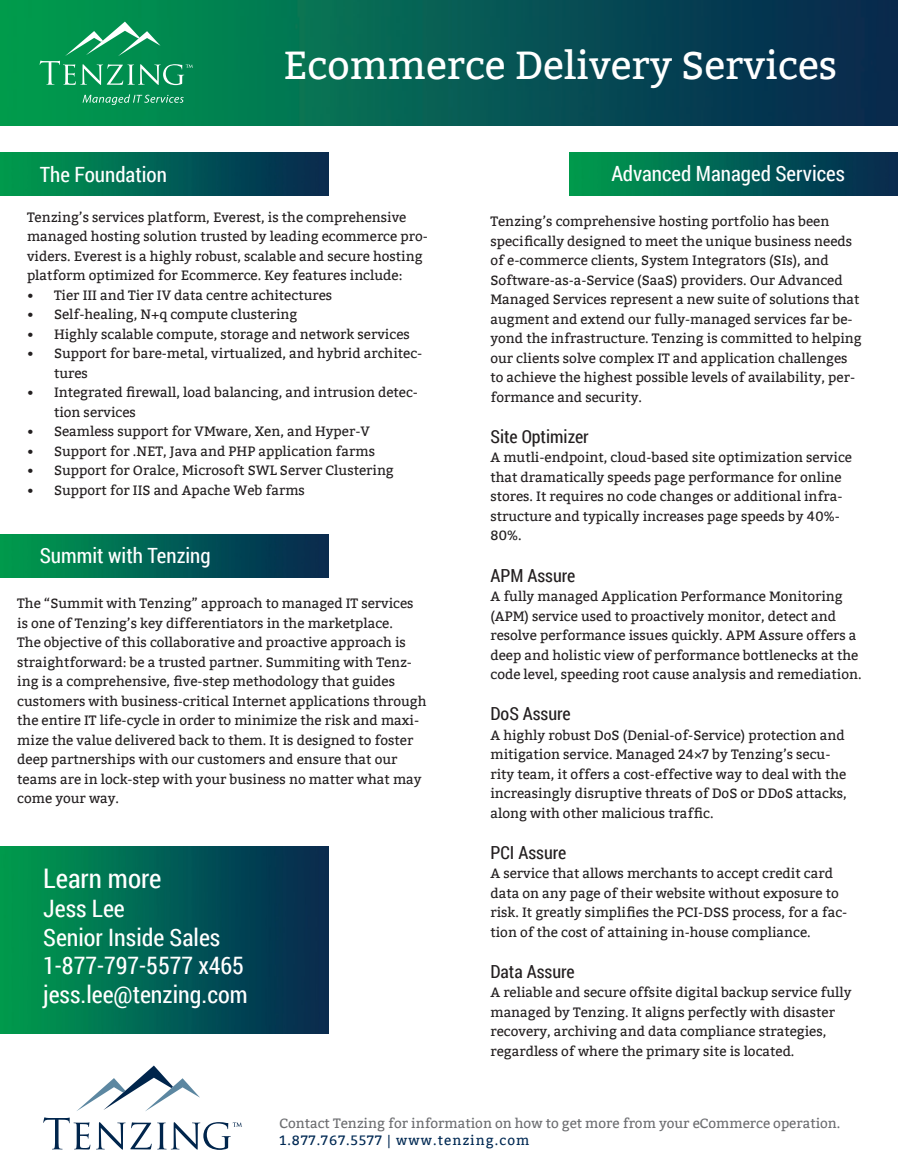
<style>
.page{position:relative;width:898px;height:1176px;background:#fff}
.page>*{position:absolute;margin:0;border:0;box-sizing:border-box;transform-origin:0 0}
.Paragraph_Style_2{font:39px "Bitter";color:#fff}
.t1{font:27px "Roboto Condensed";color:#fff}
.t2{font:24px/28.8px "Roboto Condensed";color:#fff}
.t3{font:21px "Roboto Condensed";color:#fff}
.Paragraph_Style_2-2{font:18px "Roboto Condensed";color:#231f20}
.Paragraph_Style_1{font:18px "Roboto Condensed";color:#231f20}
.Paragraph_Style_2-3{font:13.5px/19.5px "Bitter";color:#231f20}
.Paragraph_Style_2-4{font:13.5px/16.5px "Bitter";color:#6c6d70}
.s1{color:#002953}
</style>
<div class="page">
<img style="left:0;top:535px;width:328px;height:42px">
<img style="left:569px;top:153px;width:329px;height:42px">
<img style="left:1px;top:0;width:897px;height:126px">
<svg style="left:40px;top:22px;width:153px;height:63px;background:#219e65"></svg>
<svg style="left:83px;top:94px;width:101px;height:11px"></svg>
<svg style="left:43px;top:1117px;width:47px;height:32px"></svg>
<svg style="left:77px;top:1065px;width:123px;height:46px"></svg>
<svg style="left:96px;top:1122px;width:146px;height:28px"></svg>
<img style="left:0;top:153px;width:328px;height:42px">
<img style="left:0;top:846px;width:328px;height:188px">
<p class="t3" style="left:40px;top:160px;width:129px">The Foundation</p>
<p class="Paragraph_Style_2" style="left:283px;top:42px;width:555px">Ecommerce Delivery Services</p>
<p class="t3" style="left:611px;top:159px;width:235px">Advanced Managed Services</p>
<p class="Paragraph_Style_2-3" style="left:27px;top:207px;width:402px">Tenzing’s services platform, Everest, is the comprehensive managed hosting solution trusted by leading ecommerce pro&shy;viders. Everest is a highly robust, scalable and secure hosting platform optimized for Ecommerce. Key features include:</p>
<p class="Paragraph_Style_2-3" style="left:27px;top:285px;width:307px">• Tier III and Tier IV data centre achitectures</p>
<p class="Paragraph_Style_2-3" style="left:27px;top:305px;width:272px">• Self-healing, N+q compute clustering</p>
<p class="Paragraph_Style_2-3" style="left:27px;top:324px;width:384px">• Highly scalable compute, storage and network services</p>
<p class="Paragraph_Style_2-3" style="left:54px;top:344px;width:370px;text-indent:-27px">• Support for bare-metal, virtualized, and hybrid architec&shy;tures</p>
<p class="Paragraph_Style_2-3" style="left:54px;top:383px;width:365px;text-indent:-27px">• Integrated firewall, load balancing, and intrusion detec&shy;tion services</p>
<p class="Paragraph_Style_2-3" style="left:27px;top:422px;width:344px">• Seamless support for VMware, Xen, and Hyper-V</p>
<p class="Paragraph_Style_2-3" style="left:27px;top:441px;width:349px">• Support for .NET, Java and PHP application farms</p>
<p class="Paragraph_Style_2-3" style="left:27px;top:461px;width:368px">• Support for Oralce, Microsoft SWL Server Clustering</p>
<p class="Paragraph_Style_2-3" style="left:27px;top:480px;width:279px">• Support for IIS and Apache Web farms</p>
<p class="t3" style="left:40px;top:541px;width:172px">Summit with Tenzing</p>
<p class="Paragraph_Style_2-3" style="left:17px;top:594px;width:411px">The “Summit with Tenzing” approach to managed IT services is one of Tenzing’s key differentiators in the marketplace.<br>The objective of this collaborative and proactive approach is straightforward: be a trusted partner. Summiting with Tenz&shy;ing is a comprehensive, five-step methodology that guides customers with business-critical Internet applications through the entire IT life-cycle in order to minimize the risk and maxi&shy;mize the value delivered back to them. It is designed to foster deep partnerships with our customers and ensure that our teams are in lock-step with your business no matter what may come your way.</p>
<p class="t1" style="left:43px;top:860px;width:120px">Learn more</p>
<p class="t2" style="left:43px;top:893px;width:206px">Jess Lee<br>Senior Inside Sales<br>1-877-797-5577 x465 jess.lee@tenzing.com</p>
<p class="Paragraph_Style_2-3" style="left:490px;top:212px;width:373px">Tenzing’s comprehensive hosting portfolio has been specifically designed to meet the unique business needs of e-commerce clients, System Integrators (SIs), and Software-as-a-Service (SaaS) providers. Our Advanced Managed Services represent a new suite of solutions that augment and extend our fully-managed services far be&shy;yond the infrastructure. Tenzing is committed to helping our clients solve complex IT and application challenges to achieve the highest possible levels of availability, per&shy;formance and security.</p>
<p class="Paragraph_Style_2-2" style="left:490px;top:424px;width:100px">Site Optimizer</p>
<p class="Paragraph_Style_2-3" style="left:490px;top:448px;width:363px">A mutli-endpoint, cloud-based site optimization service that dramatically speeds page performance for online stores. It requires no code changes or additional infra&shy;structure and typically increases page speeds by 40%- 80%.</p>
<p class="Paragraph_Style_1" style="left:490px;top:563px;width:86px">APM Assure</p>
<p class="Paragraph_Style_2-3" style="left:490px;top:587px;width:372px">A fully managed Application Performance Monitoring (APM) service used to proactively monitor, detect and resolve performance issues quickly. APM Assure offers a deep and holistic view of performance bottlenecks at the code level, speeding root cause analysis and remediation.</p>
<p class="Paragraph_Style_2-2" style="left:490px;top:701px;width:82px">DoS Assure</p>
<p class="Paragraph_Style_2-3" style="left:490px;top:725px;width:358px">A highly robust DoS (Denial-of-Service) protection and mitigation service. Managed 24×7 by Tenzing’s secu&shy;rity team, it offers a cost-effective way to deal with the increasingly disruptive threats of DoS or DDoS attacks, along with other malicious traffic.</p>
<p class="Paragraph_Style_2-2" style="left:490px;top:840px;width:77px">PCI Assure</p>
<p class="Paragraph_Style_2-3" style="left:490px;top:864px;width:358px">A service that allows merchants to accept credit card data on any page of their website without exposure to risk. It greatly simplifies the PCI-DSS process, for a fac&shy;tion of the cost of attaining in-house compliance.</p>
<p class="Paragraph_Style_2-2" style="left:490px;top:959px;width:86px">Data Assure</p>
<p class="Paragraph_Style_2-3" style="left:490px;top:983px;width:363px">A reliable and secure offsite digital backup service fully managed by Tenzing. It aligns perfectly with disaster recovery, archiving and data compliance strategies, regardless of where the primary site is located.</p>
<p class="Paragraph_Style_2-4" style="left:279px;top:1115px;width:562px">Contact Tenzing for information on how to get more from your eCommerce operation.<br><span class="s1">1.877.767.5577 | www.tenzing.com</span></p>
</div>
